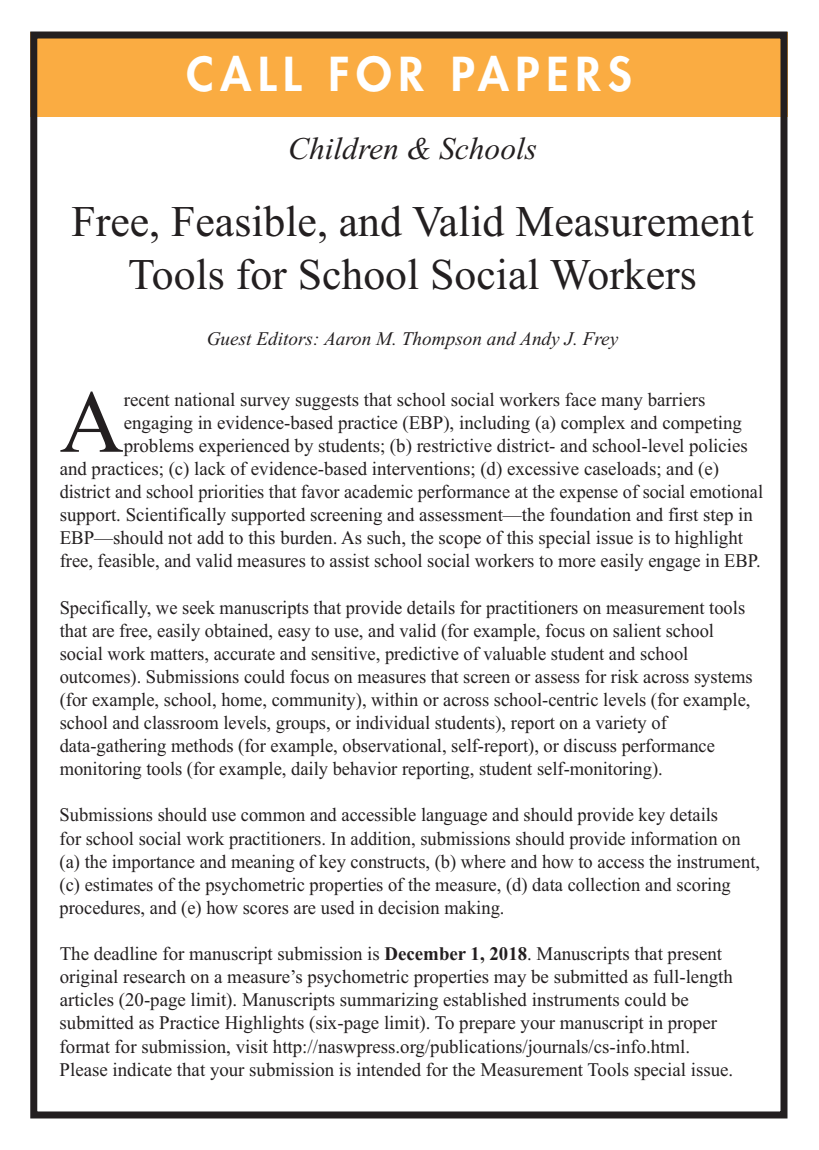
<style>
.page{position:relative;width:819px;height:1150px;background:#fff}
.page>*{position:absolute;margin:0;border:0;box-sizing:border-box;transform-origin:0 0}
.t1{font:88.9px "Times New Roman";color:#231f20}
.t2{font:800 45.5px "Futura";letter-spacing:.15em;color:#fff}
.t3{font:43.75px/52.5px "Times New Roman";color:#231f20;text-align:center}
.t4{font:italic 31.5px "Times New Roman";color:#231f20}
.t5{font:19.25px/23.1px "Times New Roman";color:#231f20;scale:.96 1}
.t6{font:19.25px/23.1px "Times New Roman";color:#231f20}
.t7{font:19.25px "Times New Roman";color:#231f20;scale:.95 1}
.t8{font:italic 19.25px "Times New Roman";color:#231f20}
.s1{font-weight:700}
</style>
<div class="page">
<div style="left:30px;top:33px;width:758px;height:84px;background:#faac42"></div>
<div style="left:30px;top:32px;width:757px;height:1086px;border:7px solid #231f20"></div>
<h2 class="t2" style="left:186px;top:52px;width:447px">CALL FOR PAPERS</h2>
<h3 class="t4" style="left:288px;top:130px;width:251px">Children &amp; Schools</h3>
<h3 class="t3" style="left:72px;top:195px;width:684px">Free, Feasible, and Valid Measurement<br>Tools for School Social Workers</h3>
<p class="t8" style="left:207px;top:327px;width:413px">Guest Editors: Aaron M. Thompson and Andy J. Frey</p>
<h1 class="t1" style="left:60px;top:369px;width:66px">A</h1>
<p class="t6" style="left:124px;top:387px;width:583px">recent national survey suggests that school social workers face many barriers</p>
<p class="t6" style="left:124px;top:410px;width:620px">engaging in evidence-based practice (EBP), including (a) complex and competing</p>
<p class="t6" style="left:124px;top:433px;width:626px">problems experienced by students; (b) restrictive district- and school-level policies</p>
<p class="t6" style="left:60px;top:457px;width:661px">and practices; (c) lack of evidence-based interventions; (d) excessive caseloads; and (e)</p>
<p class="t7" style="left:60px;top:480px;width:742px">district and school priorities that favor academic performance at the expense of social emotional</p>
<p class="t6" style="left:60px;top:503px;width:695px">support. Scientifically supported screening and assessment—the foundation and first step in</p>
<p class="t6" style="left:60px;top:526px;width:685px">EBP—should not add to this burden. As such, the scope of this special issue is to highlight</p>
<p class="t5" style="left:60px;top:549px;width:732px">free, feasible, and valid measures to assist school social workers to more easily engage in EBP.</p>
<p class="t5" style="left:60px;top:595px;width:723px">Specifically, we seek manuscripts that provide details for practitioners on measurement tools that are free, easily obtained, easy to use, and valid (for example, focus on salient school social work matters, accurate and sensitive, predictive of valuable student and school outcomes). Submissions could focus on measures that screen or assess for risk across systems (for example, school, home, community), within or across school-centric levels (for example, school and classroom levels, groups, or individual students), report on a variety of data-gathering methods (for example, observational, self-report), or discuss performance monitoring tools (for example, daily behavior reporting, student self-monitoring).</p>
<p class="t5" style="left:60px;top:803px;width:731px">Submissions should use common and accessible language and should provide key details<br>for school social work practitioners. In addition, submissions should provide information on (a) the importance and meaning of key constructs, (b) where and how to access the instrument, (c) estimates of the psychometric properties of the measure, (d) data collection and scoring procedures, and (e) how scores are used in decision making.</p>
<p class="t6" style="left:60px;top:942px;width:675px">The deadline for manuscript submission is <span class="s1">December 1, 2018</span>. Manuscripts that present original research on a measure’s psychometric properties may be submitted as full-length articles (20-page limit). Manuscripts summarizing established instruments could be submitted as Practice Highlights (six-page limit). To prepare your manuscript in proper format for submission, visit http://naswpress.org/publications/journals/cs-info.html.<br>Please indicate that your submission is intended for the Measurement Tools special issue.</p>
</div>
